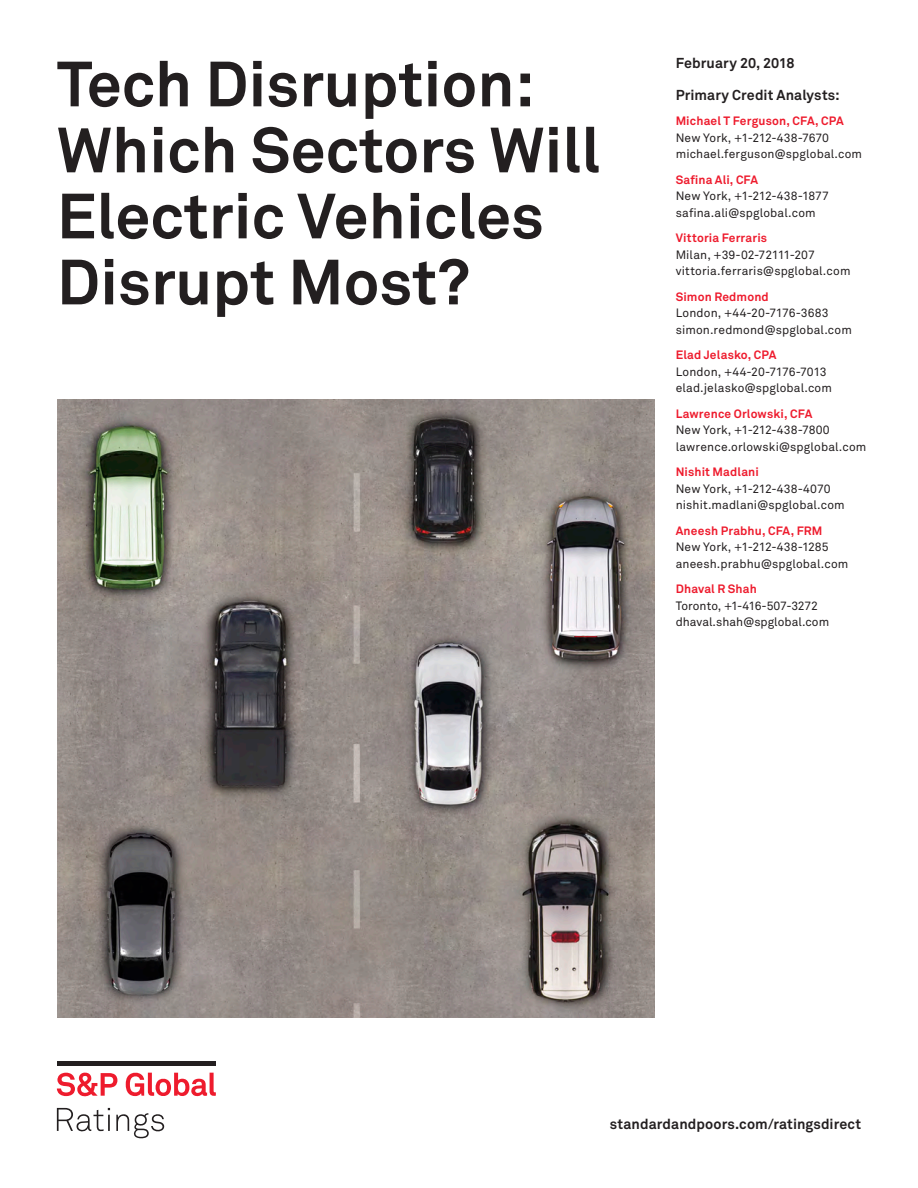
<style>
.page{position:relative;width:918px;height:1188px;background:#fff}
.page>*{position:absolute;margin:0;border:0;box-sizing:border-box;transform-origin:0 0}
.header_150{font:700 63px/66px "Akkurat Pro";color:#231f20}
.header_200{font:700 63px "Akkurat Pro";color:#231f20}
.body_bold{font:700 14.25px "Akkurat Pro";letter-spacing:.005em;color:#231f20}
.Authors{font:12px "Akkurat Pro";letter-spacing:.01em;color:#231f20}
.Author_Name{font:700 12px "Akkurat Pro";letter-spacing:.015em;color:#ee1b2d}
.Authors-2{font:12px "Akkurat Pro";letter-spacing:-.015em;color:#231f20}
</style>
<div class="page">
<img style="left:57px;top:399px;width:598px;height:618px">
<svg style="left:57px;top:1108px;width:107px;height:30px"></svg>
<svg style="left:57px;top:1072px;width:159px;height:25px"></svg>
<hr style="left:57px;top:1062px;width:159px;height:4px;background:#231f20">
<p class="header_200" style="left:57px;top:45px;width:479px">Tech Disruption:</p>
<p class="header_150" style="left:57px;top:117px;width:545px">Which Sectors Will<br>Electric Vehicles<br>Disrupt Most?</p>
<p class="body_bold" style="left:676px;top:54px;width:120px">February 20, 2018</p>
<p class="body_bold" style="left:676px;top:86px;width:166px">Primary Credit Analysts:</p>
<p class="Author_Name" style="left:676px;top:114px;width:170px">Michael T Ferguson, CFA, CPA</p>
<p class="Authors" style="left:676px;top:130px;width:155px">New York, +1-212-438-7670</p>
<p class="Authors" style="left:676px;top:147px;width:188px">michael.ferguson@spglobal.com</p>
<p class="Author_Name" style="left:676px;top:172px;width:84px">Safina Ali, CFA</p>
<p class="Authors" style="left:676px;top:189px;width:155px">New York, +1-212-438-1877</p>
<p class="Authors" style="left:676px;top:205px;width:142px">safina.ali@spglobal.com</p>
<p class="Author_Name" style="left:676px;top:231px;width:93px">Vittoria Ferraris</p>
<p class="Authors" style="left:676px;top:247px;width:141px">Milan, +39-02-72111-207</p>
<p class="Authors" style="left:676px;top:264px;width:176px">vittoria.ferraris@spglobal.com</p>
<p class="Author_Name" style="left:676px;top:289px;width:95px">Simon Redmond</p>
<p class="Authors" style="left:676px;top:306px;width:154px">London, +44-20-7176-3683</p>
<p class="Authors" style="left:676px;top:322px;width:178px">simon.redmond@spglobal.com</p>
<p class="Author_Name" style="left:676px;top:348px;width:102px">Elad Jelasko, CPA</p>
<p class="Authors" style="left:676px;top:364px;width:152px">London, +44-20-7176-7013</p>
<p class="Authors" style="left:676px;top:381px;width:158px">elad.jelasko@spglobal.com</p>
<p class="Author_Name" style="left:676px;top:406px;width:138px">Lawrence Orlowski, CFA</p>
<p class="Authors" style="left:676px;top:423px;width:155px">New York, +1-212-438-7800</p>
<p class="Authors" style="left:676px;top:439px;width:192px">lawrence.orlowski@spglobal.com</p>
<p class="Author_Name" style="left:676px;top:465px;width:85px">Nishit Madlani</p>
<p class="Authors" style="left:676px;top:481px;width:156px">New York, +1-212-438-4070</p>
<p class="Authors" style="left:676px;top:498px;width:171px">nishit.madlani@spglobal.com</p>
<p class="Author_Name" style="left:676px;top:523px;width:148px">Aneesh Prabhu, CFA, FRM</p>
<p class="Authors" style="left:676px;top:540px;width:154px">New York, +1-212-438-1285</p>
<p class="Authors" style="left:676px;top:556px;width:174px">aneesh.prabhu@spglobal.com</p>
<p class="Author_Name" style="left:676px;top:582px;width:83px">Dhaval R Shah</p>
<p class="Authors-2" style="left:676px;top:598px;width:144px">Toronto, +1-416-507-3272</p>
<p class="Authors" style="left:676px;top:615px;width:155px">dhaval.shah@spglobal.com</p>
<p class="body_bold" style="left:610px;top:1115px;width:253px">standardandpoors.com/ratingsdirect</p>
</div>
